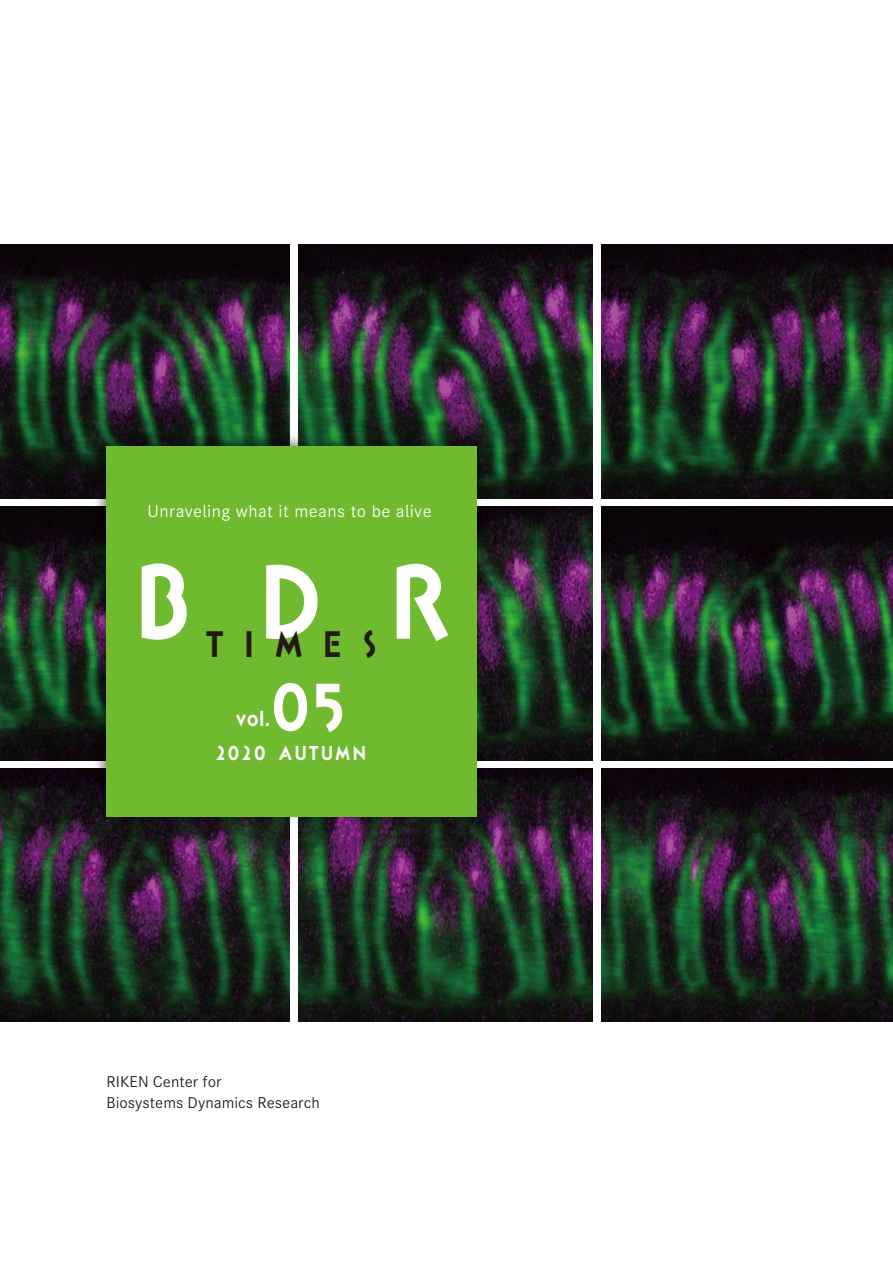
<style>
.page{position:relative;width:893px;height:1263px;background:#fff}
.page>*{position:absolute;margin:0;border:0;box-sizing:border-box;transform-origin:0 0}
.t1{font:94.5px "TA F1 tombo bold";color:#fff}
.t2{font:60px "TA F1 tombo bold";color:#fff}
.t3{font:33px "TA F1 tombo bold";letter-spacing:.6em;color:#231815}
.t4{font:19.5px "TA F1 tombo bold";color:#fff}
.t5{font:18px "TA F1 tombo bold";letter-spacing:.1em;color:#fff}
.t6{font:15.75px "Shuei Go Gin Std L";letter-spacing:.025em;color:#fff}
.t7{font:14.25px/21px "Shuei Go Gin Std L";color:#231815}
</style>
<div class="page">
<img style="left:298px;top:245px;width:294px;height:253px">
<img style="left:0;top:506px;width:89px;height:254px">
<img style="left:601px;top:768px;width:292px;height:254px">
<img style="left:601px;top:245px;width:292px;height:253px">
<img style="left:0;top:245px;width:289px;height:253px">
<img style="left:298px;top:768px;width:294px;height:254px">
<img style="left:485px;top:506px;width:107px;height:254px">
<img style="left:0;top:768px;width:289px;height:254px">
<img style="left:601px;top:506px;width:292px;height:254px">
<img style="left:89px;top:429px;width:396px;height:396px">
<div style="left:106px;top:446px;width:371px;height:371px;background:#6fba2e"></div>
<p class="t6" style="left:148px;top:501px;width:286px">Unraveling what it means to be alive</p>
<p class="t1" style="left:133px;top:554px;width:318px">B D R</p>
<p class="t3" style="left:205px;top:627px;width:174px">TIMES</p>
<p class="t2" style="left:270px;top:676px;width:77px">05</p>
<p class="t5" style="left:215px;top:744px;width:152px">2020 AUTUMN</p>
<p class="t4" style="left:235px;top:708px;width:36px">vol.</p>
<p class="t7" style="left:107px;top:1071px;width:215px">RIKEN Center for<br>Biosystems Dynamics Research</p>
</div>
